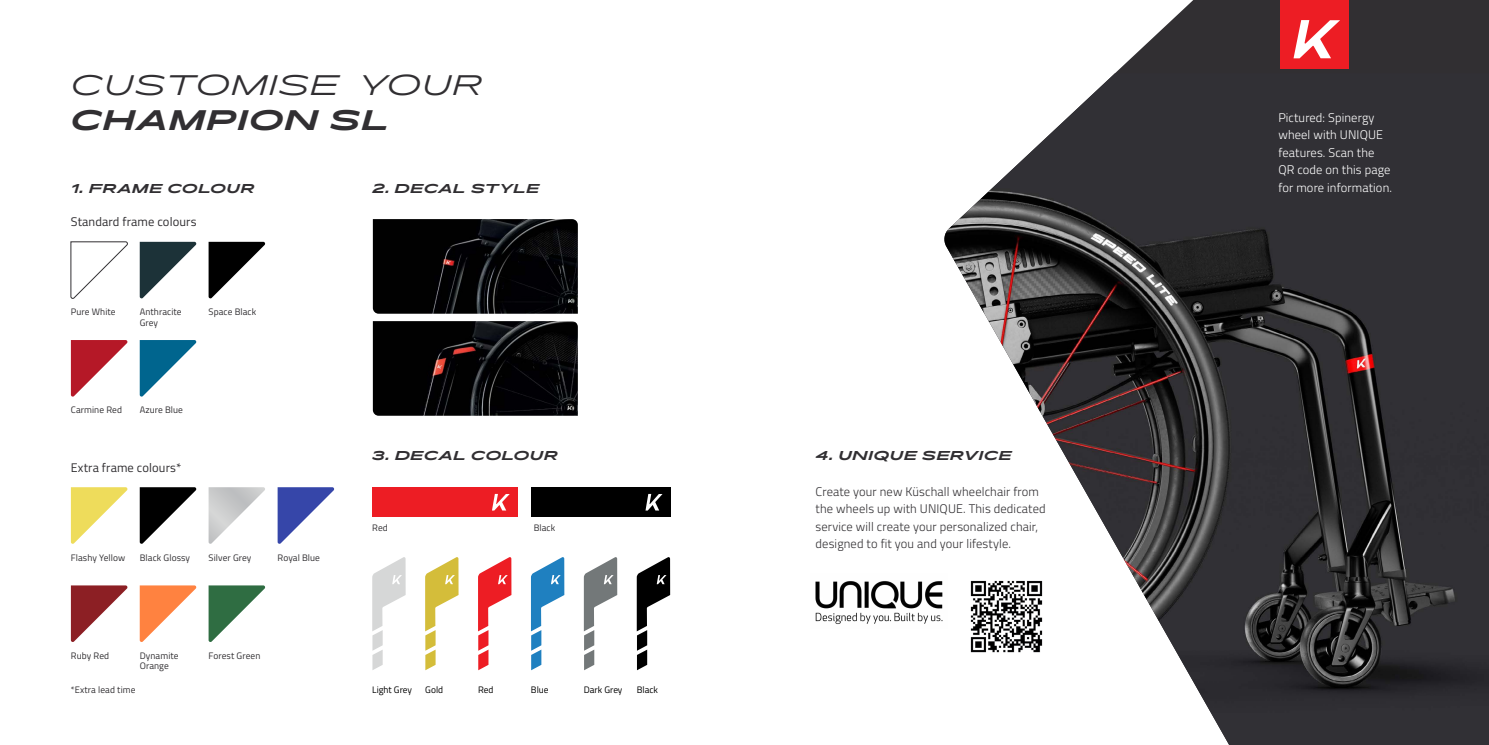
<style>
.page{position:relative;width:1489px;height:745px;background:#fff}
.page>*{position:absolute;margin:0;border:0;box-sizing:border-box;transform-origin:0 0}
.t1{font:italic 300 27.5px "Pano";letter-spacing:.06em;color:#312f32}
.t2{font:italic 700 27.5px "Pano";letter-spacing:.06em;color:#312f32}
.t3{font:300 12.5px/17.5px "Titillium Web";letter-spacing:.01em;color:#312f32}
.t4{font:300 12.5px/17.5px "Titillium Web";letter-spacing:.01em;color:#fff}
.t5{font:italic 700 12.5px "Pano";letter-spacing:.06em;color:#312f32}
.t6{font:12.5px "Titillium Web";letter-spacing:.01em;color:#312f32}
.t7{font:9.38px/10.6px "Titillium Web";letter-spacing:.01em;color:#312f32}
.t8{font:9.38px "Titillium Web";color:#000}
</style>
<div class="page">
<svg style="left:1115px;top:0;width:373px;height:73px;background:#4f4a4d"></svg>
<img style="left:944px;top:73px;width:544px;height:671px">
<img style="left:815px;top:573px;width:132px;height:55px">
<img style="left:968px;top:578px;width:76px;height:75px">
<svg style="left:208px;top:242px;width:58px;height:57px"></svg>
<svg style="left:208px;top:487px;width:57px;height:57px"></svg>
<svg style="left:140px;top:242px;width:57px;height:57px"></svg>
<svg style="left:140px;top:487px;width:57px;height:57px"></svg>
<svg style="left:140px;top:340px;width:57px;height:57px"></svg>
<svg style="left:140px;top:585px;width:57px;height:57px"></svg>
<svg style="left:208px;top:585px;width:58px;height:57px"></svg>
<svg style="left:71px;top:241px;width:57px;height:58px"></svg>
<svg style="left:71px;top:487px;width:57px;height:57px"></svg>
<svg style="left:71px;top:340px;width:57px;height:57px"></svg>
<svg style="left:71px;top:585px;width:57px;height:57px"></svg>
<div style="left:531px;top:487px;width:139px;height:29px;background:#000"></div>
<svg style="left:645px;top:493px;width:17px;height:17px"></svg>
<div style="left:372px;top:487px;width:145px;height:29px;background:#ed1d24"></div>
<svg style="left:492px;top:493px;width:17px;height:17px"></svg>
<div style="left:1280px;top:0;width:68px;height:68px;background:#ed1d24"></div>
<svg style="left:1293px;top:20px;width:46px;height:38px"></svg>
<svg style="left:372px;top:557px;width:33px;height:112px"></svg>
<svg style="left:425px;top:557px;width:33px;height:112px"></svg>
<svg style="left:478px;top:557px;width:33px;height:112px"></svg>
<svg style="left:531px;top:557px;width:33px;height:112px"></svg>
<svg style="left:584px;top:557px;width:33px;height:112px"></svg>
<svg style="left:636px;top:557px;width:34px;height:112px"></svg>
<img style="left:373px;top:219px;width:205px;height:94px">
<img style="left:373px;top:321px;width:205px;height:94px">
<svg style="left:277px;top:487px;width:58px;height:57px"></svg>
<h1 class="t1" style="left:71px;top:66px;width:413px">CUSTOMISE YOUR</h1>
<h1 class="t2" style="left:71px;top:101px;width:319px">CHAMPION SL</h1>
<h2 class="t5" style="left:71px;top:180px;width:185px">1. FRAME COLOUR</h2>
<h2 class="t6" style="left:71px;top:212px;width:127px">Standard frame colours</h2>
<p class="t7" style="left:71px;top:306px;width:46px">Pure White</p>
<p class="t7" style="left:140px;top:306px;width:43px">Anthracite<br>Grey</p>
<p class="t7" style="left:208px;top:306px;width:49px">Space Black</p>
<p class="t7" style="left:71px;top:404px;width:53px">Carmine Red</p>
<p class="t7" style="left:140px;top:404px;width:45px">Azure Blue</p>
<h2 class="t6" style="left:71px;top:457px;width:112px">Extra frame colours*</h2>
<p class="t7" style="left:71px;top:551px;width:56px">Flashy Yellow</p>
<p class="t7" style="left:140px;top:551px;width:52px">Black Glossy</p>
<p class="t7" style="left:208px;top:551px;width:44px">Silver Grey</p>
<p class="t7" style="left:277px;top:551px;width:44px">Royal Blue</p>
<p class="t7" style="left:71px;top:649px;width:40px">Ruby Red</p>
<p class="t7" style="left:71px;top:683px;width:66px">*Extra lead time</p>
<p class="t7" style="left:140px;top:649px;width:40px">Dynamite<br>Orange</p>
<p class="t7" style="left:208px;top:649px;width:53px">Forest Green</p>
<h2 class="t5" style="left:373px;top:180px;width:168px">2. DECAL STYLE</h2>
<h2 class="t5" style="left:373px;top:447px;width:187px">3. DECAL COLOUR</h2>
<p class="t7" style="left:372px;top:521px;width:17px">Red</p>
<p class="t7" style="left:533px;top:521px;width:23px">Black</p>
<p class="t8" style="left:372px;top:682px;width:41px">Light Grey</p>
<p class="t8" style="left:425px;top:682px;width:20px">Gold</p>
<p class="t8" style="left:478px;top:682px;width:17px">Red</p>
<p class="t8" style="left:531px;top:682px;width:19px">Blue</p>
<p class="t8" style="left:584px;top:682px;width:40px">Dark Grey</p>
<p class="t8" style="left:636px;top:682px;width:23px">Black</p>
<h2 class="t5" style="left:815px;top:447px;width:197px">4. UNIQUE SERVICE</h2>
<h2 class="t3" style="left:815px;top:481px;width:231px">Create your new Küschall wheelchair from the wheels up with UNIQUE. This dedicated service will create your personalized chair, designed to fit you and your lifestyle.</h2>
<h2 class="t4" style="left:1278px;top:108px;width:115px">Pictured: Spinergy wheel with UNIQUE features. Scan the<br>QR code on this page for more information.</h2>
</div>
